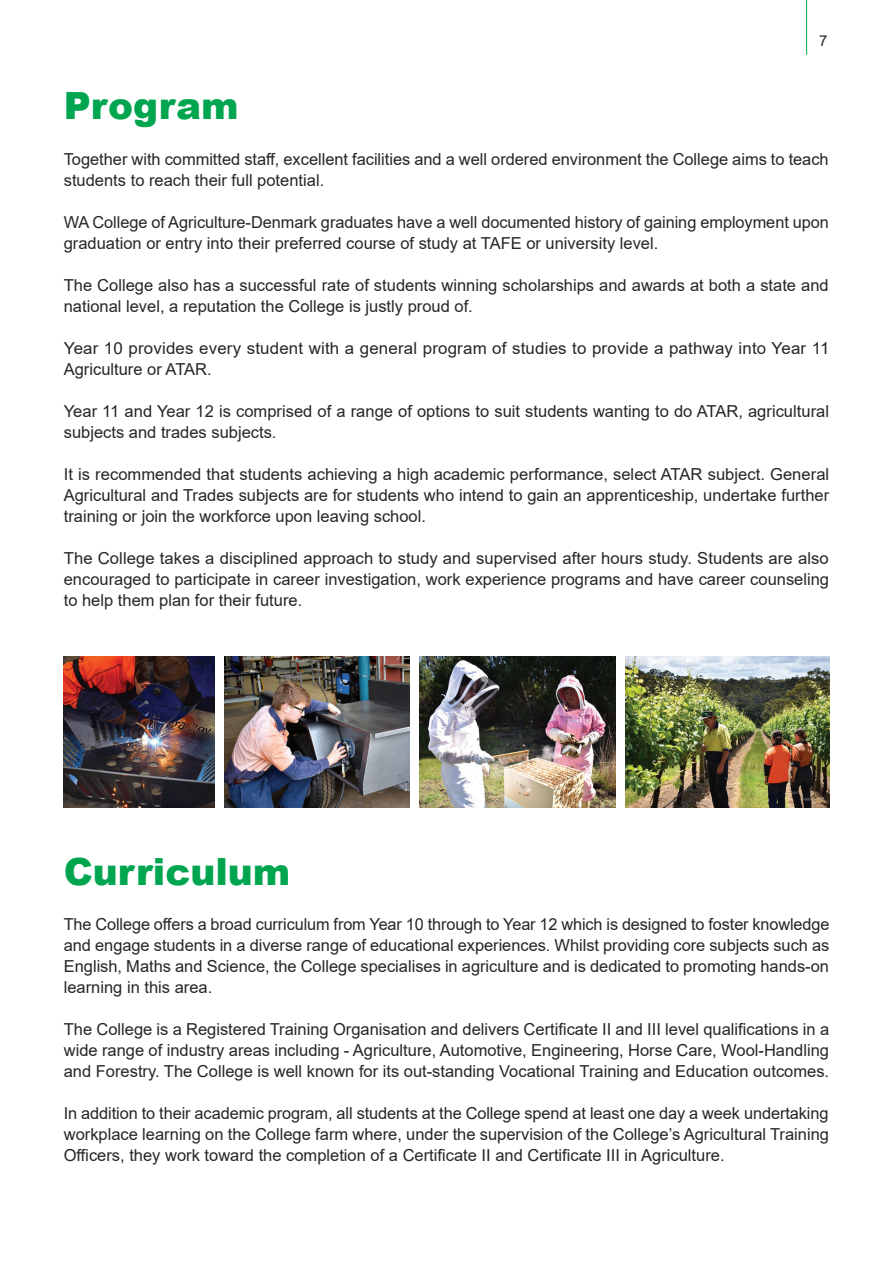
<style>
.page{position:relative;width:893px;height:1263px;background:#fff}
.page>*{position:absolute;margin:0;border:0;box-sizing:border-box;transform-origin:0 0}
.t1{font:900 37.5px "Arial";color:#00a54f}
.t2{font:16.5px/21px "Arial";color:#282526;text-align:justify}
.t3{font:15px "Arial";color:#282526}
</style>
<div class="page">
<hr style="left:806px;top:0;width:1px;height:55px;background:#00a54f">
<img style="left:420px;top:657px;width:196px;height:150px">
<img style="left:64px;top:657px;width:151px;height:150px">
<img style="left:225px;top:657px;width:185px;height:150px">
<img style="left:626px;top:657px;width:203px;height:150px">
<h1 class="t1" style="left:64px;top:78px;width:176px">Program</h1>
<p class="t3" style="left:819px;top:31px;width:10px">7</p>
<p class="t2" style="left:64px;top:148px;width:766px">Together with committed staff, excellent facilities and a well ordered environment the College aims to teach students to reach their full potential.</p>
<p class="t2" style="left:64px;top:211px;width:767px">WA College of Agriculture-Denmark graduates have a well documented history of gaining employment upon graduation or entry into their preferred course of study at TAFE or university level.</p>
<p class="t2" style="left:64px;top:274px;width:766px">The College also has a successful rate of students winning scholarships and awards at both a state and national level, a reputation the College is justly proud of.</p>
<p class="t2" style="left:64px;top:337px;width:767px">Year 10 provides every student with a general program of studies to provide a pathway into Year 11<br>Agriculture or ATAR.</p>
<p class="t2" style="left:64px;top:400px;width:767px">Year 11 and Year 12 is comprised of a range of options to suit students wanting to do ATAR, agricultural subjects and trades subjects.</p>
<p class="t2" style="left:64px;top:463px;width:767px">It is recommended that students achieving a high academic performance, select ATAR subject. General Agricultural and Trades subjects are for students who intend to gain an apprenticeship, undertake further training or join the workforce upon leaving school.</p>
<p class="t2" style="left:64px;top:547px;width:767px">The College takes a disciplined approach to study and supervised after hours study. Students are also encouraged to participate in career investigation, work experience programs and have career counseling to help them plan for their future.</p>
<h1 class="t1" style="left:64px;top:844px;width:228px">Curriculum</h1>
<p class="t2" style="left:64px;top:914px;width:767px">The College offers a broad curriculum from Year 10 through to Year 12 which is designed to foster knowledge and engage students in a diverse range of educational experiences. Whilst providing core subjects such as English, Maths and Science, the College specialises in agriculture and is dedicated to promoting hands-on learning in this area.</p>
<p class="t2" style="left:64px;top:1019px;width:767px">The College is a Registered Training Organisation and delivers Certificate II and III level qualifications in a wide range of industry areas including - Agriculture, Automotive, Engineering, Horse Care, Wool-Handling and Forestry. The College is well known for its out-standing Vocational Training and Education outcomes.</p>
<p class="t2" style="left:64px;top:1103px;width:767px">In addition to their academic program, all students at the College spend at least one day a week undertaking workplace learning on the College farm where, under the supervision of the College’s Agricultural Training Officers, they work toward the completion of a Certificate II and Certificate III in Agriculture.</p>
</div>
